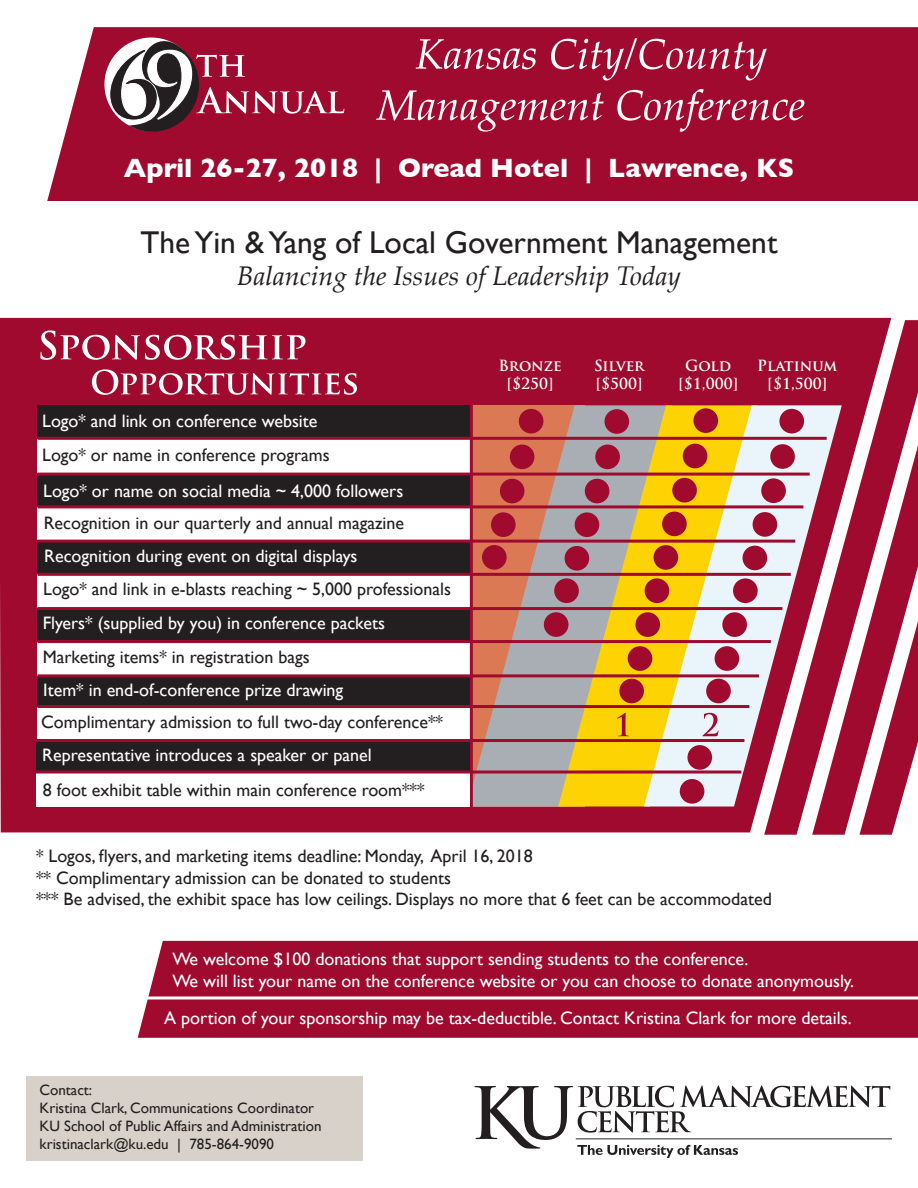
<style>
.page{position:relative;width:918px;height:1188px;background:#fff}
.page>*{position:absolute;margin:0;border:0;box-sizing:border-box;transform-origin:0 0}
.t1{font:31.5px "Gill Sans";color:#231f20}
.t2{font:700 27px "Gill Sans";color:#fff}
.t3{font:italic 27px "Palatino Linotype";color:#231f20}
.t4{font:18px "Gill Sans";color:#fff}
.t5{font:18px "Gill Sans";color:#231f20}
.t6{font:15px "Gill Sans";color:#231f20}
.t7{font:700 15px "Trajan Pro";color:#fff}
</style>
<div class="page">
<div style="left:0;top:318px;width:891px;height:514px;background:#a00a2f"></div>
<svg style="left:764px;top:320px;width:154px;height:515px;background:#ae2e4e"></svg>
<svg style="left:812px;top:443px;width:106px;height:392px"></svg>
<div style="left:47px;top:27px;width:871px;height:174px;background:#a00a2f"></div>
<div style="left:138px;top:941px;width:780px;height:97px;background:#a00a2f"></div>
<div style="left:38px;top:642px;width:433px;height:34px;background:#fff"></div>
<div style="left:38px;top:439px;width:433px;height:34px;background:#fff"></div>
<div style="left:38px;top:506px;width:433px;height:34px;background:#fff"></div>
<div style="left:38px;top:574px;width:433px;height:34px;background:#fff"></div>
<div style="left:38px;top:540px;width:433px;height:34px;background:#231f20"></div>
<div style="left:38px;top:608px;width:433px;height:34px;background:#231f20"></div>
<div style="left:38px;top:676px;width:433px;height:31px;background:#231f20"></div>
<div style="left:38px;top:474px;width:433px;height:32px;background:#231f20"></div>
<div style="left:38px;top:405px;width:433px;height:34px;background:#231f20"></div>
<svg style="left:467px;top:405px;width:91px;height:402px;background:#c09081"></svg>
<div style="left:38px;top:707px;width:433px;height:34px;background:#fff"></div>
<svg style="left:558px;top:405px;width:86px;height:402px;background:#ccba67"></svg>
<svg style="left:644px;top:405px;width:198px;height:402px;background:#dcb28d"></svg>
<svg style="left:376px;top:89px;width:428px;height:43px;background:#ae2e4e"></svg>
<svg style="left:416px;top:38px;width:351px;height:43px;background:#ae2f4e"></svg>
<svg style="left:475px;top:1085px;width:417px;height:73px"></svg>
<div style="left:26px;top:1076px;width:337px;height:84px;background:#d7d1ca"></div>
<svg style="left:40px;top:330px;width:266px;height:30px"></svg>
<svg style="left:92px;top:369px;width:265px;height:26px"></svg>
<hr style="left:38px;top:437px;width:789px;height:3px;background:#a00a2f">
<hr style="left:38px;top:473px;width:772px;height:3px;background:#a00a2f">
<hr style="left:38px;top:505px;width:765px;height:3px;background:#a00a2f">
<hr style="left:38px;top:540px;width:757px;height:3px;background:#a00a2f">
<hr style="left:38px;top:573px;width:753px;height:3px;background:#a00a2f">
<hr style="left:38px;top:607px;width:744px;height:3px;background:#a00a2f">
<hr style="left:38px;top:640px;width:733px;height:3px;background:#a00a2f">
<hr style="left:38px;top:674px;width:721px;height:3px;background:#a00a2f">
<hr style="left:38px;top:705px;width:711px;height:3px;background:#a00a2f">
<svg style="left:98px;top:30px;width:246px;height:108px;background:#9e3650"></svg>
<hr style="left:470px;top:398px;width:3px;height:417px;background:#a00a2f">
<div style="left:37px;top:741px;width:433px;height:30px;background:#231f20"></div>
<hr style="left:33px;top:739px;width:711px;height:3px;background:#a00a2f">
<div style="left:37px;top:773px;width:433px;height:34px;background:#fff"></div>
<hr style="left:29px;top:771px;width:712px;height:3px;background:#a00a2f">
<svg style="left:617px;top:713px;width:12px;height:23px"></svg>
<div style="left:693px;top:408px;width:25px;height:25px;background:#a00a2f;border-radius:50%"></div>
<div style="left:683px;top:444px;width:24px;height:24px;background:#a00a2f;border-radius:50%"></div>
<div style="left:672px;top:478px;width:25px;height:25px;background:#a00a2f;border-radius:50%"></div>
<div style="left:662px;top:512px;width:25px;height:24px;background:#a00a2f;border-radius:50%"></div>
<div style="left:654px;top:545px;width:24px;height:25px;background:#a00a2f;border-radius:50%"></div>
<div style="left:645px;top:578px;width:24px;height:25px;background:#a00a2f;border-radius:50%"></div>
<div style="left:635px;top:612px;width:25px;height:25px;background:#a00a2f;border-radius:50%"></div>
<div style="left:619px;top:679px;width:25px;height:24px;background:#a00a2f;border-radius:50%"></div>
<div style="left:628px;top:646px;width:24px;height:25px;background:#a00a2f;border-radius:50%"></div>
<svg style="left:703px;top:713px;width:15px;height:23px"></svg>
<div style="left:779px;top:409px;width:25px;height:24px;background:#a00a2f;border-radius:50%"></div>
<div style="left:770px;top:444px;width:25px;height:25px;background:#a00a2f;border-radius:50%"></div>
<div style="left:761px;top:478px;width:25px;height:25px;background:#a00a2f;border-radius:50%"></div>
<div style="left:753px;top:512px;width:24px;height:25px;background:#a00a2f;border-radius:50%"></div>
<div style="left:743px;top:546px;width:24px;height:24px;background:#a00a2f;border-radius:50%"></div>
<div style="left:733px;top:578px;width:25px;height:25px;background:#a00a2f;border-radius:50%"></div>
<div style="left:722px;top:612px;width:25px;height:25px;background:#a00a2f;border-radius:50%"></div>
<div style="left:706px;top:679px;width:25px;height:24px;background:#a00a2f;border-radius:50%"></div>
<div style="left:687px;top:745px;width:25px;height:25px;background:#a00a2f;border-radius:50%"></div>
<div style="left:680px;top:779px;width:24px;height:25px;background:#a00a2f;border-radius:50%"></div>
<div style="left:715px;top:646px;width:24px;height:25px;background:#a00a2f;border-radius:50%"></div>
<hr style="left:135px;top:996px;width:783px;height:3px;background:#fff">
<div style="left:519px;top:409px;width:24px;height:24px;background:#a00a2f;border-radius:50%"></div>
<div style="left:510px;top:445px;width:24px;height:24px;background:#a00a2f;border-radius:50%"></div>
<div style="left:500px;top:479px;width:24px;height:24px;background:#a00a2f;border-radius:50%"></div>
<div style="left:491px;top:512px;width:25px;height:25px;background:#a00a2f;border-radius:50%"></div>
<div style="left:482px;top:545px;width:25px;height:25px;background:#a00a2f;border-radius:50%"></div>
<div style="left:604px;top:409px;width:25px;height:25px;background:#a00a2f;border-radius:50%"></div>
<div style="left:595px;top:445px;width:25px;height:24px;background:#a00a2f;border-radius:50%"></div>
<div style="left:585px;top:479px;width:24px;height:24px;background:#a00a2f;border-radius:50%"></div>
<div style="left:575px;top:512px;width:24px;height:25px;background:#a00a2f;border-radius:50%"></div>
<div style="left:565px;top:546px;width:24px;height:25px;background:#a00a2f;border-radius:50%"></div>
<div style="left:554px;top:578px;width:25px;height:25px;background:#a00a2f;border-radius:50%"></div>
<div style="left:544px;top:612px;width:24px;height:25px;background:#a00a2f;border-radius:50%"></div>
<p class="t2" style="left:124px;top:146px;width:672px">April 26-27, 2018 | Oread Hotel | Lawrence, KS</p>
<p class="t1" style="left:140px;top:223px;width:639px">The Yin &amp; Yang of Local Government Management</p>
<p class="t3" style="left:237px;top:257px;width:446px">Balancing the Issues of Leadership Today</p>
<p class="t4" style="left:42px;top:410px;width:277px">Logo* and link on conference website</p>
<p class="t5" style="left:42px;top:445px;width:289px">Logo* or name in conference programs</p>
<p class="t4" style="left:43px;top:480px;width:362px">Logo* or name on social media ~ 4,000 followers</p>
<p class="t5" style="left:44px;top:512px;width:362px">Recognition in our quarterly and annual magazine</p>
<p class="t4" style="left:44px;top:546px;width:315px">Recognition during event on digital displays</p>
<p class="t5" style="left:43px;top:578px;width:409px">Logo* and link in e-blasts reaching ~ 5,000 professionals</p>
<p class="t4" style="left:43px;top:613px;width:344px">Flyers* (supplied by you) in conference packets</p>
<p class="t5" style="left:43px;top:647px;width:268px">Marketing items* in registration bags</p>
<p class="t4" style="left:43px;top:680px;width:302px">Item* in end-of-conference prize drawing</p>
<p class="t5" style="left:41px;top:712px;width:403px">Complimentary admission to full two-day conference**</p>
<p class="t4" style="left:42px;top:744px;width:331px">Representative introduces a speaker or panel</p>
<p class="t5" style="left:43px;top:779px;width:383px">8 foot exhibit table within main conference room***</p>
<p class="t7" style="left:499px;top:356px;width:65px">Bronze</p>
<p class="t7" style="left:507px;top:374px;width:48px">[$250]</p>
<p class="t7" style="left:594px;top:356px;width:52px">Silver</p>
<p class="t7" style="left:596px;top:374px;width:48px">[$500]</p>
<p class="t7" style="left:685px;top:356px;width:47px">Gold</p>
<p class="t7" style="left:679px;top:374px;width:61px">[$1,000]</p>
<p class="t7" style="left:757px;top:356px;width:82px">Platinum</p>
<p class="t7" style="left:768px;top:374px;width:61px">[$1,500]</p>
<p class="t5" style="left:36px;top:845px;width:498px">* Logos, flyers, and marketing items deadline: Monday, April 16, 2018</p>
<p class="t5" style="left:36px;top:867px;width:417px">** Complimentary admission can be donated to students</p>
<p class="t5" style="left:36px;top:889px;width:737px">*** Be advised, the exhibit space has low ceilings. Displays no more that 6 feet can be accommodated</p>
<p class="t4" style="left:172px;top:949px;width:578px">We welcome $100 donations that support sending students to the conference.</p>
<p class="t4" style="left:172px;top:970px;width:683px">We will list your name on the conference website or you can choose to donate anonymously.</p>
<p class="t4" style="left:164px;top:1007px;width:689px">A portion of your sponsorship may be tax-deductible. Contact Kristina Clark for more details.</p>
<p class="t6" style="left:40px;top:1081px;width:54px">Contact:</p>
<p class="t6" style="left:40px;top:1099px;width:276px">Kristina Clark, Communications Coordinator</p>
<p class="t6" style="left:40px;top:1117px;width:283px">KU School of Public Affairs and Administration</p>
<p class="t6" style="left:40px;top:1135px;width:236px">kristinaclark@ku.edu | 785-864-9090</p>
</div>
